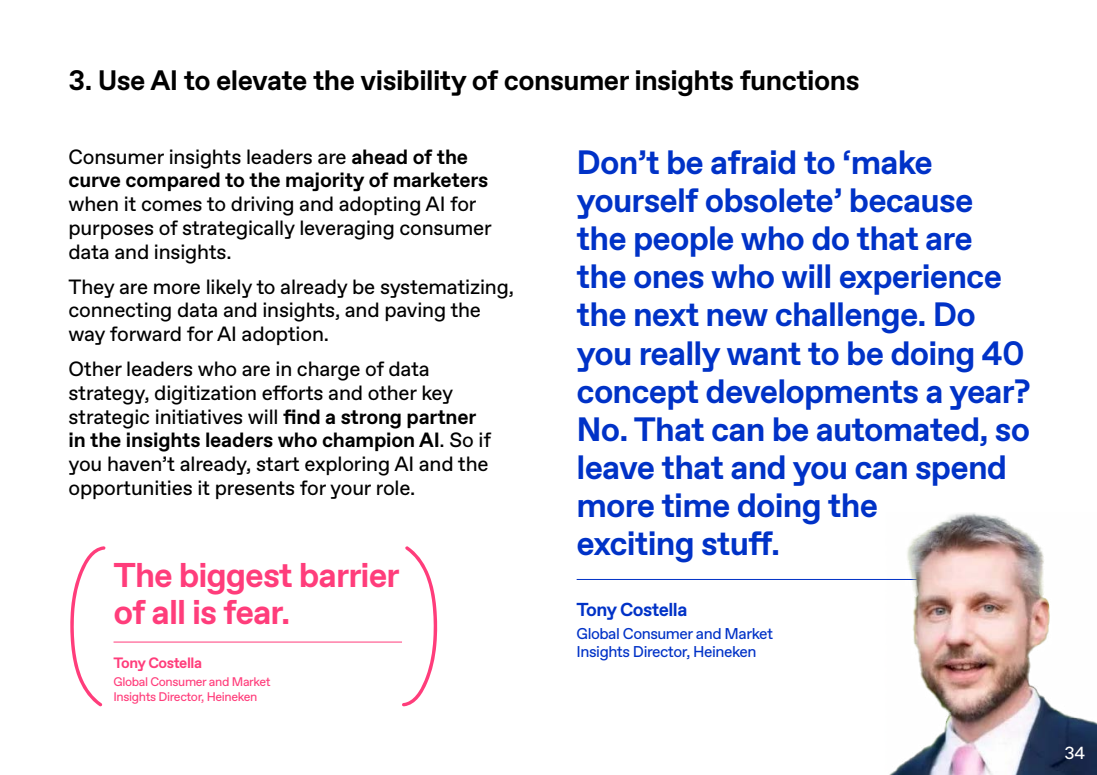
<style>
.page{position:relative;width:1097px;height:775px;background:#fff}
.page>*{position:absolute;margin:0;border:0;box-sizing:border-box;transform-origin:0 0}
.t1{font:700 34.38px/37.5px "ABC Favorit Pro";letter-spacing:-.03em;color:#ff3d7b}
.t2{font:700 33.75px/38.1px "ABC Favorit Pro";letter-spacing:-.025em;color:#0032c7}
.t3{font:700 28.12px "ABC Favorit Pro";letter-spacing:-.02em;color:#000}
.t4{font:20.62px/23.8px "ABC Favorit Pro";letter-spacing:-.01em;color:#000}
.t5{font:700 20.62px/23.8px "ABC Favorit Pro";letter-spacing:-.01em;color:#000}
.t6{font:700 18.75px "ABC Favorit Pro";letter-spacing:-.03em;color:#0032c7}
.t7{font:17.5px "ABC Favorit Pro";color:#fff}
.t8{font:15.62px/18.8px "ABC Favorit Pro";letter-spacing:-.03em;color:#0032c7}
.t9{font:700 15px "ABC Favorit Pro";letter-spacing:-.03em;color:#ff3d7b}
.t10{font:12.5px/14.4px "ABC Favorit Pro";letter-spacing:-.03em;color:#ff3d7b}
.s1{font-weight:400}
.s2{font-weight:700}
</style>
<div class="page">
<hr style="left:576px;top:579px;width:368px;height:1px;background:#0032c7">
<img style="left:889px;top:513px;width:207px;height:262px">
<hr style="left:113px;top:642px;width:289px;height:1px;background:#ff3d7b">
<svg style="left:70px;top:546px;width:36px;height:161px"></svg>
<svg style="left:402px;top:546px;width:35px;height:160px"></svg>
<h3 class="t3" style="left:68px;top:63px;width:792px">3. Use AI to elevate the visibility of consumer insights functions</h3>
<p class="t5" style="left:68px;top:145px;width:421px"><span class="s1">Consumer insights leaders are</span> ahead of the curve compared to the majority of marketers</p>
<p class="t4" style="left:68px;top:193px;width:425px">when it comes to driving and adopting AI for purposes of strategically leveraging consumer data and insights.</p>
<p class="t4" style="left:68px;top:275px;width:447px">They are more likely to already be systematizing, connecting data and insights, and paving the way forward for AI adoption.</p>
<p class="t4" style="left:68px;top:358px;width:424px">Other leaders who are in charge of data strategy, digitization efforts and other key strategic initiatives will <span class="s2">find a strong partner in the insights leaders who champion AI</span>. So if you haven’t already, start exploring AI and the opportunities it presents for your role.</p>
<h1 class="t1" style="left:113px;top:557px;width:288px">The biggest barrier of all is fear.</h1>
<p class="t9" style="left:113px;top:654px;width:90px">Tony Costella</p>
<p class="t10" style="left:113px;top:675px;width:159px">Global Consumer and Market<br>Insights Director, Heineken</p>
<p class="t2" style="left:576px;top:144px;width:455px">Don’t be afraid to ‘make yourself obsolete’ because the people who do that are the ones who will experience the next new challenge. Do you really want to be doing 40 concept developments a year?<br>No. That can be automated, so leave that and you can spend more time doing the<br>exciting stuff.</p>
<p class="t6" style="left:576px;top:598px;width:112px">Tony Costella</p>
<p class="t8" style="left:576px;top:624px;width:198px">Global Consumer and Market<br>Insights Director, Heineken</p>
<p class="t7" style="left:1064px;top:743px;width:22px">34</p>
</div>
